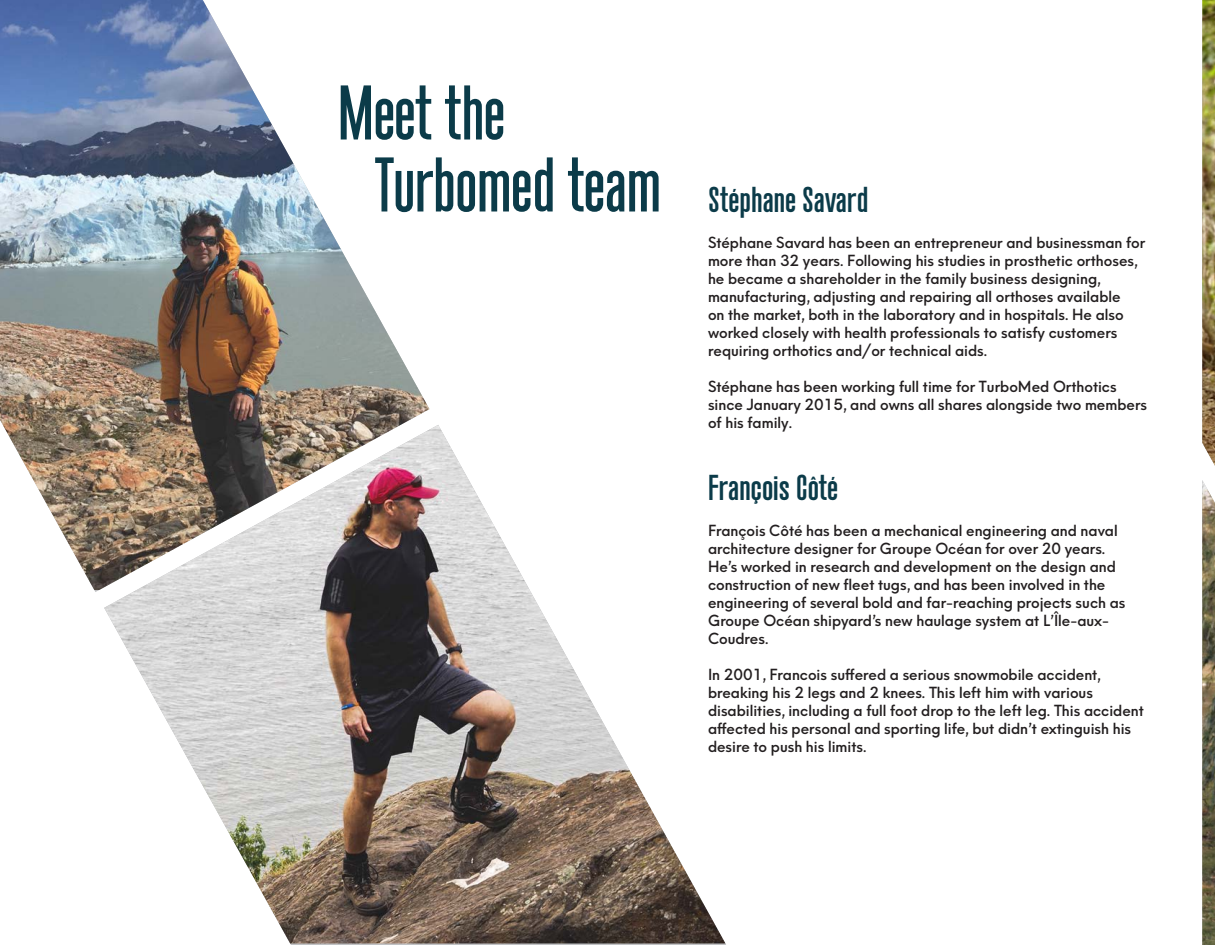
<style>
.page{position:relative;width:1215px;height:945px;background:#fff}
.page>*{position:absolute;margin:0;border:0;box-sizing:border-box;transform-origin:0 0}
.Heading{font:500 77.25px/72px "Neumatic Gothic";letter-spacing:-.01em;color:#0b3b49}
.Heading_2{font:600 36px "Neumatic Gothic";color:#0b3b49}
.Paragraph{font:500 15px/18px "Neue Hans Kendrick";color:#231f20}
.Paragraph_First{font:500 15px/18px "Neue Hans Kendrick";color:#231f20}
</style>
<div class="page">
<img style="left:0;top:0;width:429px;height:590px">
<img style="left:104px;top:425px;width:621px;height:519px">
<img style="left:1202px;top:480px;width:13px;height:465px">
<img style="left:1202px;top:0;width:13px;height:466px">
<p class="Heading" style="left:373px;top:75px;width:290px;text-indent:-35px">Meet the<br>Turbomed team</p>
<p class="Heading_2" style="left:708px;top:178px;width:162px">Stéphane Savard</p>
<p class="Paragraph_First" style="left:708px;top:231px;width:439px">Stéphane Savard has been an entrepreneur and businessman for more than 32 years. Following his studies in prosthetic orthoses, he became a shareholder in the family business designing, manufacturing, adjusting and repairing all orthoses available<br>on the market, both in the laboratory and in hospitals. He also worked closely with health professionals to satisfy customers requiring orthotics and/or technical aids.</p>
<p class="Paragraph_First" style="left:708px;top:375px;width:441px">Stéphane has been working full time for TurboMed Orthotics since January 2015, and owns all shares alongside two members of his family.</p>
<p class="Heading_2" style="left:708px;top:466px;width:132px">François Côté</p>
<p class="Paragraph" style="left:708px;top:519px;width:419px">François Côté has been a mechanical engineering and naval architecture designer for Groupe Océan for over 20 years.<br>He’s worked in research and development on the design and construction of new fleet tugs, and has been involved in the engineering of several bold and far-reaching projects such as Groupe Océan shipyard’s new haulage system at L’Île-aux-Coudres.</p>
<p class="Paragraph" style="left:708px;top:663px;width:437px">In 2001, Francois suffered a serious snowmobile accident, breaking his 2 legs and 2 knees. This left him with various disabilities, including a full foot drop to the left leg. This accident affected his personal and sporting life, but didn’t extinguish his desire to push his limits.</p>
</div>
